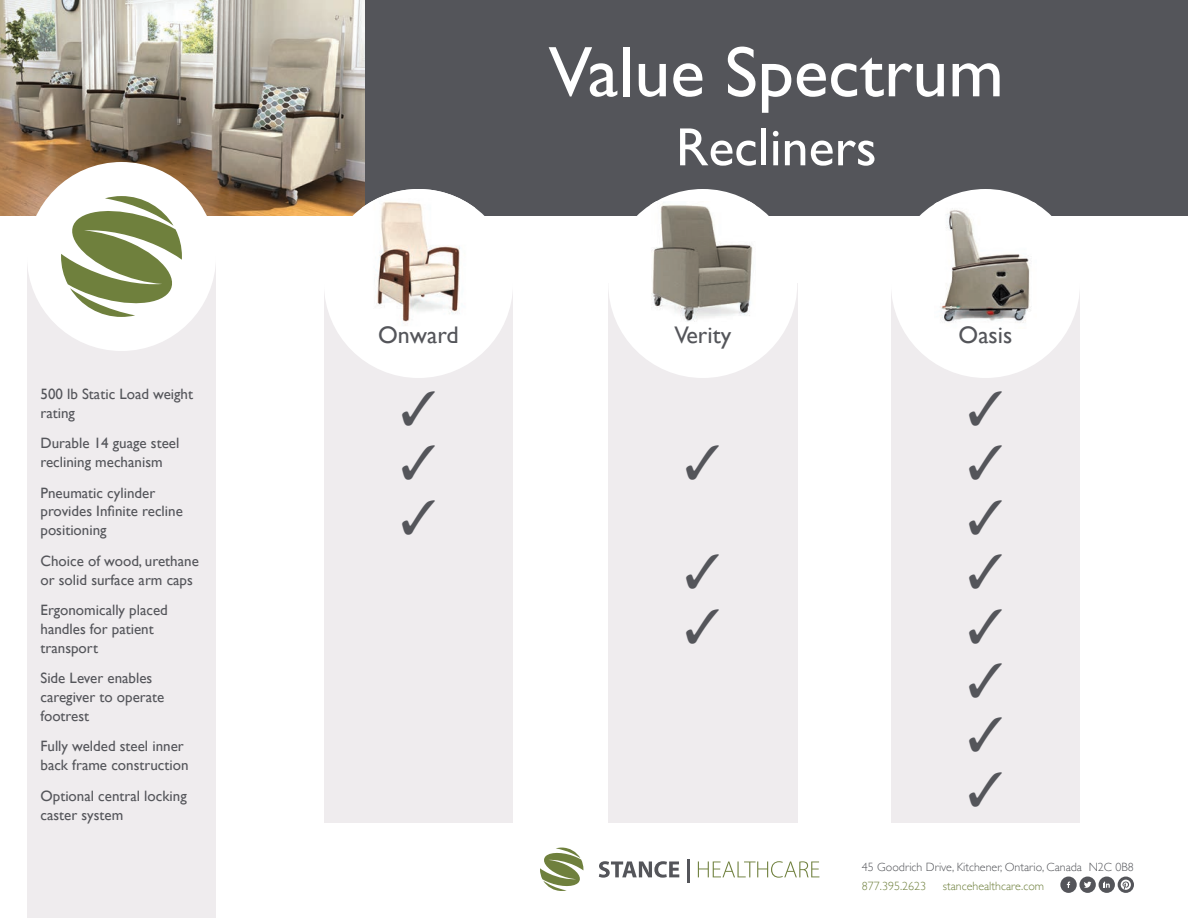
<style>
.page{position:relative;width:1188px;height:918px;background:#fff}
.page>*{position:absolute;margin:0;border:0;box-sizing:border-box;transform-origin:0 0}
.t1{font:72px "Gill Sans";color:#fff}
.t2{font:54px "Gill Sans";color:#fff}
.t3{font:24px "Gill Sans";color:#54555a}
.t4{font:15px/18.8px "Gill Sans";color:#54555a}
.t5{font:300 12px/19.5px "Gill Sans";color:#54555a}
.t6{font:300 12px "Gill Sans";color:#6f803d}
.s1{color:#6f803d}
</style>
<div class="page">
<div style="left:27px;top:256px;width:189px;height:662px;background:#efecee"></div>
<div style="left:364px;top:0;width:824px;height:216px;background:#54555a"></div>
<img style="left:0;top:0;width:364px;height:216px">
<div style="left:27px;top:162px;width:189px;height:189px;background:#fff;border-radius:50%"></div>
<svg style="left:61px;top:196px;width:121px;height:121px"></svg>
<div style="left:324px;top:284px;width:189px;height:540px;background:#efecee"></div>
<div style="left:891px;top:284px;width:189px;height:540px;background:#efecee"></div>
<div style="left:608px;top:284px;width:189px;height:540px;background:#efecee"></div>
<div style="left:324px;top:189px;width:189px;height:189px;background:#fff;border-radius:50%"></div>
<img style="left:362px;top:189px;width:113px;height:137px">
<div style="left:608px;top:189px;width:189px;height:189px;background:#fff;border-radius:50%"></div>
<img style="left:650px;top:201px;width:106px;height:121px">
<div style="left:891px;top:189px;width:189px;height:189px;background:#fff;border-radius:50%"></div>
<img style="left:934px;top:202px;width:103px;height:121px">
<svg style="left:599px;top:861px;width:80px;height:17px"></svg>
<hr style="left:687px;top:860px;width:2px;height:23px;background:#54555a">
<svg style="left:540px;top:848px;width:43px;height:43px"></svg>
<svg style="left:698px;top:861px;width:121px;height:17px"></svg>
<div style="left:1060px;top:877px;width:17px;height:16px;background:#54555a;border-radius:50%"></div>
<div style="left:1079px;top:877px;width:17px;height:16px;background:#54555a;border-radius:50%"></div>
<div style="left:1099px;top:877px;width:16px;height:16px;background:#54555a;border-radius:50%"></div>
<svg style="left:1118px;top:877px;width:16px;height:16px"></svg>
<svg style="left:1067px;top:882px;width:3px;height:6px"></svg>
<svg style="left:1084px;top:882px;width:7px;height:6px"></svg>
<svg style="left:1104px;top:882px;width:6px;height:6px"></svg>
<svg style="left:1121px;top:880px;width:10px;height:10px"></svg>
<p class="t4" style="left:40px;top:384px;width:154px">500 lb Static Load weight rating</p>
<p class="t4" style="left:40px;top:434px;width:140px">Durable 14 guage steel reclining mechanism</p>
<p class="t4" style="left:40px;top:483px;width:144px">Pneumatic cylinder provides Infinite recline positioning</p>
<p class="t4" style="left:40px;top:551px;width:160px">Choice of wood, urethane or solid surface arm caps</p>
<p class="t4" style="left:40px;top:601px;width:129px">Ergonomically placed handles for patient transport</p>
<p class="t4" style="left:40px;top:669px;width:125px">Side Lever enables caregiver to operate footrest</p>
<p class="t4" style="left:40px;top:737px;width:150px">Fully welded steel inner back frame construction</p>
<p class="t4" style="left:40px;top:786px;width:148px">Optional central locking caster system</p>
<p class="t1" style="left:549px;top:30px;width:457px">Value Spectrum</p>
<p class="t2" style="left:676px;top:115px;width:202px">Recliners</p>
<p class="t3" style="left:378px;top:321px;width:82px">Onward</p>
<p class="t3" style="left:674px;top:321px;width:58px">Verity</p>
<p class="t3" style="left:959px;top:321px;width:55px">Oasis</p>
<p class="t5" style="left:862px;top:857px;width:273px">45 Goodrich Drive, Kitchener, Ontario, Canada N2C 0B8<br><span class="s1">877.395.2623</span></p>
<p class="t6" style="left:943px;top:877px;width:103px">stancehealthcare.com</p>
</div>
